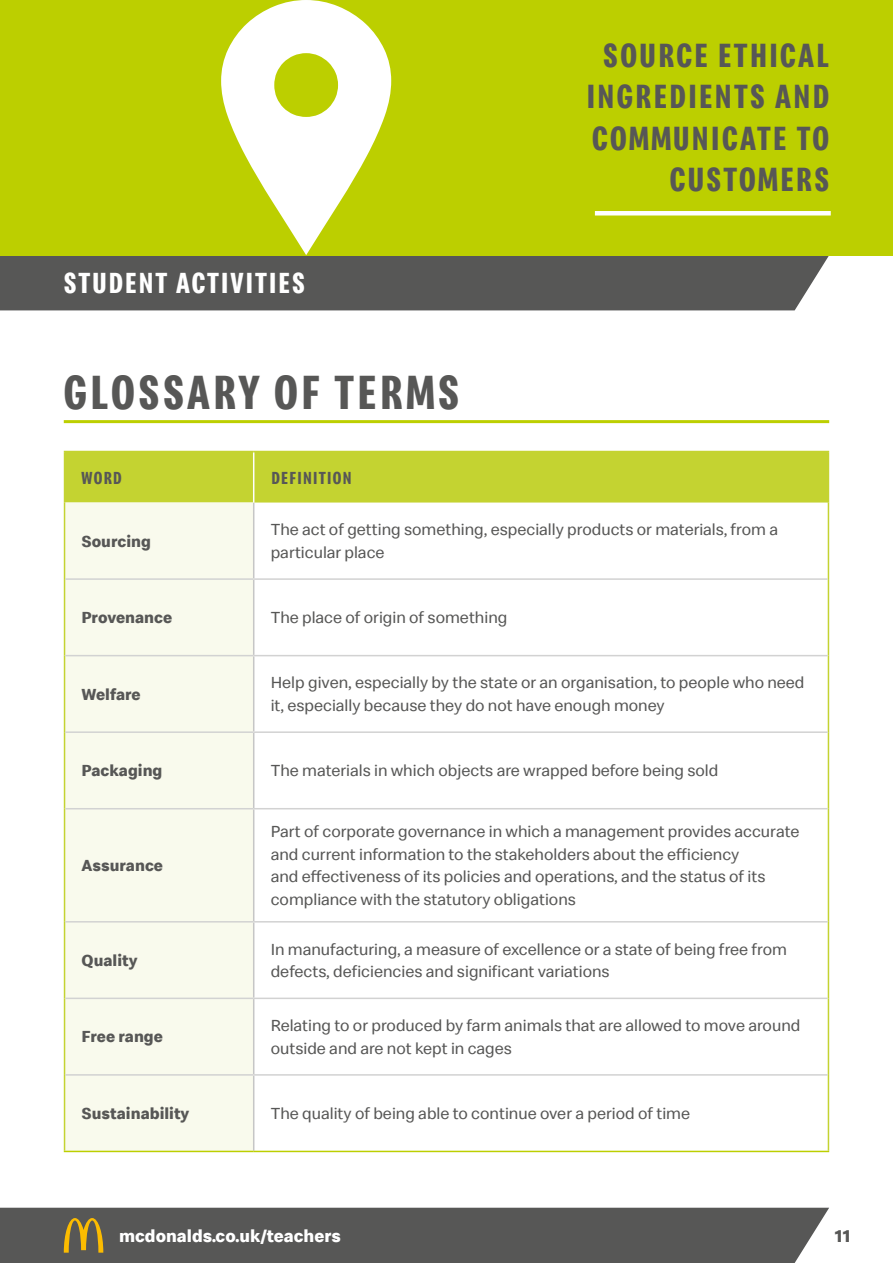
<style>
.page{position:relative;width:893px;height:1263px;background:#fff}
.page>*{position:absolute;margin:0;border:0;box-sizing:border-box;transform-origin:0 0}
.t1{font:700 49.5px "Speedee Condensed";letter-spacing:.07em;color:#575756}
.t2{font:700 34.65px/41.5px "Speedee Condensed";letter-spacing:.07em;color:#575756;text-align:right}
.t3{font:700 30px "Speedee Condensed";letter-spacing:.07em;color:#fff}
.t4{font:700 18px "Speedee";color:#fff}
.t5{font:700 18px "Speedee Condensed";letter-spacing:.07em;color:#575756}
.t6{font:700 18px "Speedee";color:#575756}
.t7{font:16.5px/22.5px "Speedee";color:#575756}
.t8{font:700 16.5px "Speedee";color:#575756}
</style>
<div class="page">
<div style="left:0;top:255px;width:829px;height:55px;background:#575756"></div>
<hr style="left:64px;top:420px;width:765px;height:3px;background:#bccf00">
<div style="left:0;top:1208px;width:829px;height:55px;background:#575756"></div>
<div style="left:0;top:0;width:893px;height:255px;background:#bccf00"></div>
<hr style="left:595px;top:211px;width:236px;height:4px;background:#fff">
<svg style="left:221px;top:0;width:170px;height:255px"></svg>
<div style="left:65px;top:452px;width:763px;height:50px;background:#c4d331"></div>
<div style="left:65px;top:502px;width:188px;height:649px;background:#f9faed"></div>
<hr style="left:253px;top:502px;width:1px;height:76px;background:#c6c6c6">
<hr style="left:253px;top:580px;width:1px;height:75px;background:#c6c6c6">
<hr style="left:253px;top:656px;width:1px;height:75px;background:#c6c6c6">
<hr style="left:253px;top:733px;width:1px;height:75px;background:#c6c6c6">
<hr style="left:253px;top:809px;width:1px;height:112px;background:#c6c6c6">
<hr style="left:253px;top:922px;width:1px;height:75px;background:#c6c6c6">
<hr style="left:253px;top:999px;width:1px;height:75px;background:#c6c6c6">
<hr style="left:253px;top:1076px;width:1px;height:75px;background:#c6c6c6">
<hr style="left:253px;top:452px;width:1px;height:50px;background:#fff">
<hr style="left:64px;top:452px;width:1px;height:50px;background:#c4d331">
<hr style="left:64px;top:451px;width:190px;height:1px;background:#c4d331">
<hr style="left:254px;top:451px;width:575px;height:1px;background:#c4d331">
<hr style="left:828px;top:452px;width:1px;height:50px;background:#c4d331">
<hr style="left:64px;top:502px;width:1px;height:77px;background:#c4d331">
<hr style="left:828px;top:502px;width:1px;height:77px;background:#c4d331">
<hr style="left:64px;top:579px;width:1px;height:77px;background:#c4d331">
<hr style="left:64px;top:656px;width:1px;height:76px;background:#c4d331">
<hr style="left:64px;top:732px;width:1px;height:77px;background:#c4d331">
<hr style="left:64px;top:809px;width:1px;height:113px;background:#c4d331">
<hr style="left:64px;top:922px;width:1px;height:76px;background:#c4d331">
<hr style="left:64px;top:998px;width:1px;height:77px;background:#c4d331">
<hr style="left:828px;top:579px;width:1px;height:77px;background:#c4d331">
<hr style="left:828px;top:656px;width:1px;height:76px;background:#c4d331">
<hr style="left:828px;top:732px;width:1px;height:77px;background:#c4d331">
<hr style="left:828px;top:809px;width:1px;height:113px;background:#c4d331">
<hr style="left:828px;top:922px;width:1px;height:76px;background:#c4d331">
<hr style="left:828px;top:998px;width:1px;height:77px;background:#c4d331">
<hr style="left:64px;top:1075px;width:1px;height:76px;background:#c4d331">
<hr style="left:64px;top:1151px;width:190px;height:1px;background:#bccf00">
<hr style="left:828px;top:1075px;width:1px;height:76px;background:#c4d331">
<hr style="left:254px;top:1151px;width:575px;height:1px;background:#bccf00">
<hr style="left:65px;top:578px;width:189px;height:2px;background:#d2d2d2">
<hr style="left:254px;top:578px;width:574px;height:2px;background:#d2d2d2">
<hr style="left:65px;top:655px;width:189px;height:1px;background:#d2d2d2">
<hr style="left:254px;top:655px;width:574px;height:1px;background:#d2d2d2">
<hr style="left:65px;top:731px;width:189px;height:2px;background:#d2d2d2">
<hr style="left:254px;top:731px;width:574px;height:2px;background:#d2d2d2">
<hr style="left:65px;top:808px;width:189px;height:1px;background:#d2d2d2">
<hr style="left:254px;top:808px;width:574px;height:1px;background:#d2d2d2">
<hr style="left:65px;top:921px;width:189px;height:1px;background:#d2d2d2">
<hr style="left:254px;top:921px;width:574px;height:1px;background:#d2d2d2">
<hr style="left:65px;top:997px;width:189px;height:2px;background:#d2d2d2">
<hr style="left:254px;top:997px;width:574px;height:2px;background:#d2d2d2">
<hr style="left:65px;top:1074px;width:189px;height:2px;background:#d2d2d2">
<hr style="left:254px;top:1074px;width:574px;height:2px;background:#d2d2d2">
<svg style="left:64px;top:1218px;width:39px;height:35px"></svg>
<h3 class="t3" style="left:64px;top:265px;width:243px">STUDENT ACTIVITIES</h3>
<h1 class="t1" style="left:64px;top:362px;width:397px">GLOSSARY OF TERMS</h1>
<p class="t5" style="left:82px;top:467px;width:42px">WORD</p>
<p class="t5" style="left:271px;top:467px;width:81px">DEFINITION</p>
<h2 class="t2" style="left:587px;top:35px;width:244px">SOURCE ETHICAL<br>INGREDIENTS AND<br>COMMUNICATE TO<br>CUSTOMERS</h2>
<p class="t8" style="left:82px;top:531px;width:71px">Sourcing</p>
<p class="t7" style="left:271px;top:519px;width:509px">The act of getting something, especially products or materials, from a particular place</p>
<p class="t8" style="left:82px;top:607px;width:92px">Provenance</p>
<p class="t7" style="left:271px;top:606px;width:238px">The place of origin of something</p>
<p class="t8" style="left:82px;top:684px;width:61px">Welfare</p>
<p class="t7" style="left:271px;top:672px;width:535px">Help given, especially by the state or an organisation, to people who need it, especially because they do not have enough money</p>
<p class="t8" style="left:82px;top:760px;width:82px">Packaging</p>
<p class="t7" style="left:271px;top:760px;width:449px">The materials in which objects are wrapped before being sold</p>
<p class="t8" style="left:82px;top:855px;width:83px">Assurance</p>
<p class="t7" style="left:271px;top:821px;width:530px">Part of corporate governance in which a management provides accurate and current information to the stakeholders about the efficiency<br>and effectiveness of its policies and operations, and the status of its compliance with the statutory obligations</p>
<p class="t8" style="left:82px;top:950px;width:58px">Quality</p>
<p class="t7" style="left:271px;top:938px;width:518px">In manufacturing, a measure of excellence or a state of being free from defects, deficiencies and significant variations</p>
<p class="t8" style="left:82px;top:1026px;width:83px">Free range</p>
<p class="t7" style="left:271px;top:1014px;width:531px">Relating to or produced by farm animals that are allowed to move around outside and are not kept in cages</p>
<p class="t8" style="left:82px;top:1103px;width:109px">Sustainability</p>
<p class="t7" style="left:271px;top:1102px;width:421px">The quality of being able to continue over a period of time</p>
<p class="t4" style="left:119px;top:1224px;width:223px">mcdonalds.co.uk/teachers</p>
<p class="t6" style="left:835px;top:1224px;width:17px">11</p>
</div>
